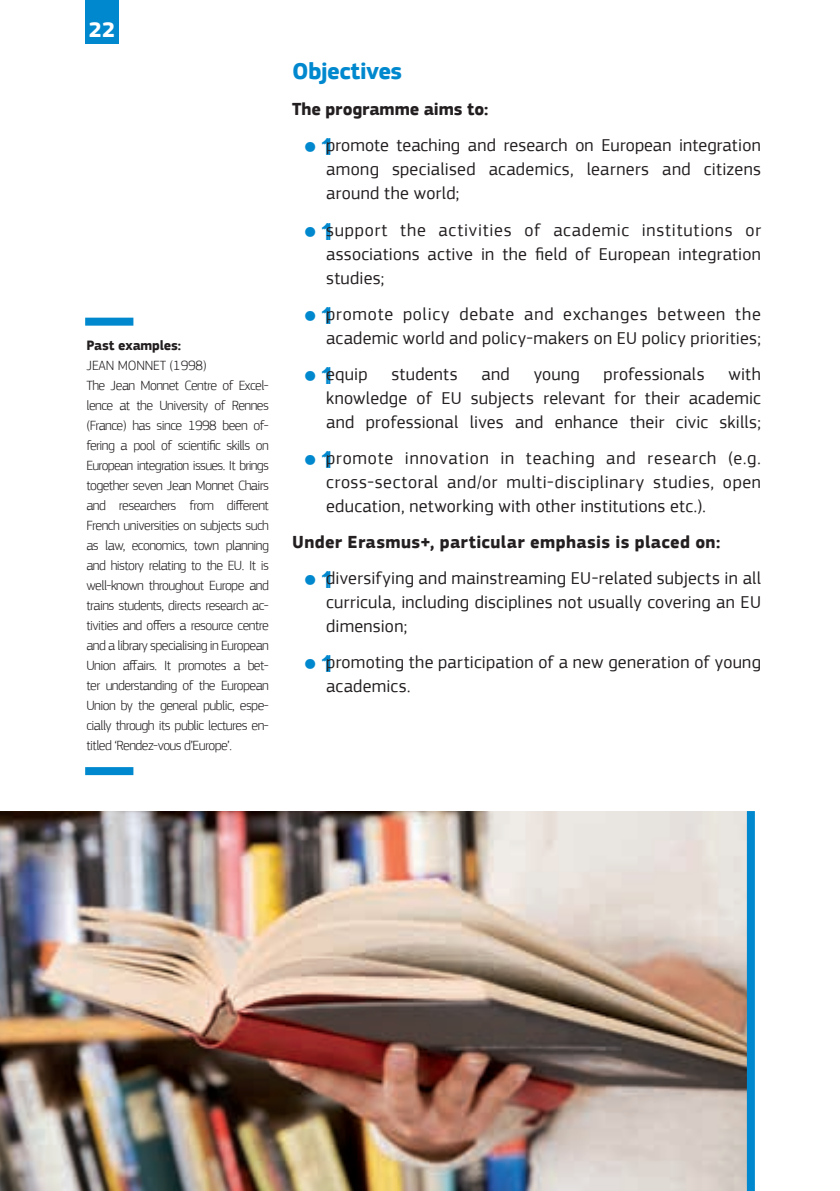
<style>
.page{position:relative;width:840px;height:1191px;background:#fff}
.page>*{position:absolute;margin:0;border:0;box-sizing:border-box;transform-origin:0 0}
.t1{font:700 24px "EC Square Sans Pro";letter-spacing:-.025em;color:#0088ce}
.t2{font:700 22px "EC Square Sans Pro";color:#fff}
.t3{font:18px/24px "EC Square Sans Pro";letter-spacing:.015em;color:#231f20;text-align:justify}
.t4{font:700 18px "EC Square Sans Pro";letter-spacing:.015em;color:#231f20}
.t5{font:700 18px "EC Square Sans Pro";letter-spacing:-.005em;color:#231f20}
.t6{font:300 14px/20px "EC Square Sans Pro";letter-spacing:-.04em;color:#231f20}
.t7{font:700 14px "EC Square Sans Pro";letter-spacing:-.01em;color:#231f20}
</style>
<div class="page">
<div style="left:85px;top:318px;width:48px;height:8px;background:#0088ce"></div>
<div style="left:85px;top:767px;width:48px;height:8px;background:#0088ce"></div>
<div style="left:85px;top:4px;width:34px;height:40px;background:#0088ce"></div>
<img style="left:0;top:811px;width:746px;height:380px">
<div style="left:746px;top:811px;width:8px;height:380px;background:#0088ce"></div>
<div style="left:85px;top:0;width:34px;height:10px;background:#0088ce"></div>
<p class="t2" style="left:89px;top:17px;width:28px">22</p>
<p class="t7" style="left:86px;top:337px;width:96px">Past examples:</p>
<p class="t6" style="left:86px;top:355px;width:184px">JEAN MONNET (1998)<br>The Jean Monnet Centre of Excel&shy;lence at the University of Rennes (France) has since 1998 been of&shy;fering a pool of scientific skills on European integration issues. It brings together seven Jean Monnet Chairs and researchers from different French universities on subjects such as law, economics, town planning and history relating to the EU. It is well-known throughout Europe and trains students, directs research ac&shy;tivities and offers a resource centre and a library specialising in European Union affairs. It promotes a bet&shy;ter understanding of the European Union by the general public, espe&shy;cially through its public lectures en&shy;titled ‘Rendez-vous d’Europe’.</p>
<h1 class="t1" style="left:292px;top:57px;width:112px">Objectives</h1>
<p class="t5" style="left:292px;top:99px;width:198px">The programme aims to:</p>
<p class="t3" style="left:326px;top:134px;width:436px">promote teaching and research on European integration among specialised academics, learners and citizens around the world;</p>
<p class="t3" style="left:326px;top:218px;width:436px">support the activities of academic institutions or associations active in the field of European integration studies;</p>
<p class="t3" style="left:326px;top:302px;width:436px">promote policy debate and exchanges between the academic world and policy-makers on EU policy priorities;</p>
<p class="t3" style="left:326px;top:362px;width:43px">equip</p>
<p class="t3" style="left:391px;top:362px;width:68px">students</p>
<p class="t3" style="left:481px;top:362px;width:30px">and</p>
<p class="t3" style="left:533px;top:362px;width:47px">young</p>
<p class="t3" style="left:603px;top:362px;width:102px">professionals</p>
<p class="t3" style="left:326px;top:362px;width:436px;text-indent:402px">with knowledge of EU subjects relevant for their academic and professional lives and enhance their civic skills;</p>
<p class="t3" style="left:326px;top:446px;width:436px">promote innovation in teaching and research (e.g. cross-sectoral and/or multi-disciplinary studies, open education, networking with other institutions etc.).</p>
<p class="t4" style="left:292px;top:531px;width:429px">Under Erasmus+, particular emphasis is placed on:</p>
<p class="t3" style="left:326px;top:566px;width:436px">diversifying and mainstreaming EU-related subjects in all curricula, including disciplines not usually covering an EU dimension;</p>
<p class="t3" style="left:326px;top:650px;width:436px">promoting the participation of a new generation of young academics.</p>
</div>
